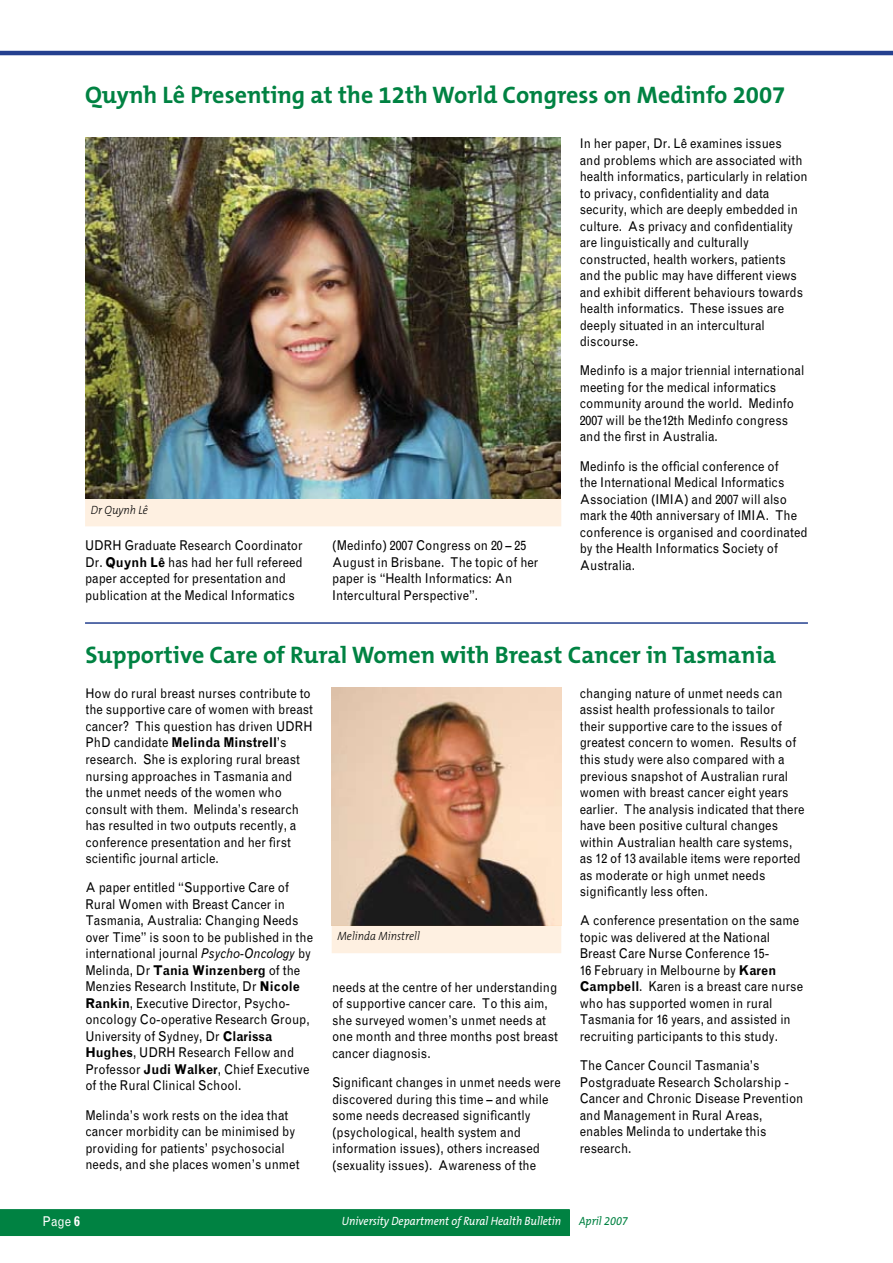
<style>
.page{position:relative;width:893px;height:1263px;background:#fff}
.page>*{position:absolute;margin:0;border:0;box-sizing:border-box;transform-origin:0 0}
.t1{font:700 24px "The Mix B7";color:#008242}
.t2{font:13.5px/16.5px "Grotesque";color:#000;scale:.9 1}
.t3{font:13.5px "Grotesque";color:#fff;scale:.9 1}
.t4{font:italic 12px "The Mix B5 Plain";color:#fff;scale:.9 1}
.t5{font:italic 300 12px "The Mix B3";color:#000;scale:.9 1}
.t6{font:italic 12px "The Mix B5 Plain";color:#008242;scale:.9 1}
.s1{font-weight:700}
.s2{font-style:italic}
</style>
<div class="page">
<hr style="left:0;top:51px;width:893px;height:4px;background:#24408f">
<div style="left:86px;top:499px;width:475px;height:27px;background:#fef0e1"></div>
<hr style="left:85px;top:622px;width:723px;height:2px;background:#24408f">
<img style="left:85px;top:137px;width:476px;height:362px">
<img style="left:332px;top:687px;width:229px;height:238px">
<div style="left:332px;top:926px;width:229px;height:26px;background:#fef0e1"></div>
<div style="left:0;top:1209px;width:570px;height:27px;background:#008242"></div>
<h1 class="t1" style="left:85px;top:82px;width:702px">Quynh Lê Presenting at the 12th World Congress on Medinfo 2007</h1>
<p class="t5" style="left:91px;top:504px;width:65px">Dr Quynh Lê</p>
<p class="t2" style="left:85px;top:537px;width:243px">UDRH Graduate Research Coordinator Dr. <span class="s1">Quynh Lê</span> has had her full refereed paper accepted for presentation and publication at the Medical Informatics</p>
<p class="t2" style="left:332px;top:537px;width:231px">(Medinfo) 2007 Congress on 20 – 25<br>August in Brisbane. The topic of her paper is “Health Informatics: An Intercultural Perspective”.</p>
<p class="t2" style="left:580px;top:135px;width:255px">In her paper, Dr. Lê examines issues<br>and problems which are associated with health informatics, particularly in relation to privacy, confidentiality and data security, which are deeply embedded in culture. As privacy and confidentiality are linguistically and culturally constructed, health workers, patients and the public may have different views and exhibit different behaviours towards health informatics. These issues are deeply situated in an intercultural discourse.</p>
<p class="t2" style="left:580px;top:362px;width:251px">Medinfo is a major triennial international meeting for the medical informatics community around the world. Medinfo 2007 will be the12th Medinfo congress and the first in Australia.</p>
<p class="t2" style="left:580px;top:458px;width:255px">Medinfo is the official conference of<br>the International Medical Informatics Association (IMIA) and 2007 will also mark the 40th anniversary of IMIA. The conference is organised and coordinated by the Health Informatics Society of Australia.</p>
<h1 class="t1" style="left:85px;top:642px;width:692px">Supportive Care of Rural Women with Breast Cancer in Tasmania</h1>
<p class="t2" style="left:85px;top:685px;width:255px">How do rural breast nurses contribute to the supportive care of women with breast cancer? This question has driven UDRH PhD candidate <span class="s1">Melinda Minstrell</span>’s research. She is exploring rural breast nursing approaches in Tasmania and the unmet needs of the women who consult with them. Melinda’s research has resulted in two outputs recently, a conference presentation and her first scientific journal article.</p>
<p class="t2" style="left:85px;top:879px;width:255px">A paper entitled “Supportive Care of Rural Women with Breast Cancer in Tasmania, Australia: Changing Needs over Time” is soon to be published in the international journal <span class="s2">Psycho-Oncology</span> by Melinda, Dr <span class="s1">Tania Winzenberg</span> of the Menzies Research Institute, Dr <span class="s1">Nicole Rankin</span>, Executive Director, Psycho&shy;oncology Co-operative Research Group, University of Sydney, Dr <span class="s1">Clarissa Hughes</span>, UDRH Research Fellow and Professor <span class="s1">Judi Walker</span>, Chief Executive of the Rural Clinical School.</p>
<p class="t2" style="left:85px;top:1107px;width:240px">Melinda’s work rests on the idea that cancer morbidity can be minimised by providing for patients’ psychosocial needs, and she places women’s unmet</p>
<p class="t2" style="left:580px;top:685px;width:251px">changing nature of unmet needs can assist health professionals to tailor<br>their supportive care to the issues of greatest concern to women. Results of this study were also compared with a previous snapshot of Australian rural women with breast cancer eight years earlier. The analysis indicated that there have been positive cultural changes within Australian health care systems, as 12 of 13 available items were reported as moderate or high unmet needs significantly less often.</p>
<p class="t2" style="left:580px;top:912px;width:250px">A conference presentation on the same topic was delivered at the National Breast Care Nurse Conference 15-<br>16 February in Melbourne by <span class="s1">Karen Campbell</span>. Karen is a breast care nurse who has supported women in rural Tasmania for 16 years, and assisted in recruiting participants to this study.</p>
<p class="t2" style="left:580px;top:1057px;width:250px">The Cancer Council Tasmania’s<br>Postgraduate Research Scholarship -<br>Cancer and Chronic Disease Prevention and Management in Rural Areas, enables Melinda to undertake this research.</p>
<p class="t5" style="left:338px;top:930px;width:93px">Melinda Minstrell</p>
<p class="t2" style="left:332px;top:979px;width:253px">needs at the centre of her understanding of supportive cancer care. To this aim, she surveyed women’s unmet needs at one month and three months post breast cancer diagnosis.</p>
<p class="t2" style="left:332px;top:1074px;width:256px">Significant changes in unmet needs were discovered during this time – and while some needs decreased significantly (psychological, health system and information issues), others increased (sexuality issues). Awareness of the</p>
<p class="t3" style="left:43px;top:1213px;width:33px">Page</p>
<p class="t4" style="left:342px;top:1215px;width:245px">University Department of Rural Health Bulletin</p>
<p class="t6" style="left:579px;top:1215px;width:56px">April 2007</p>
</div>
